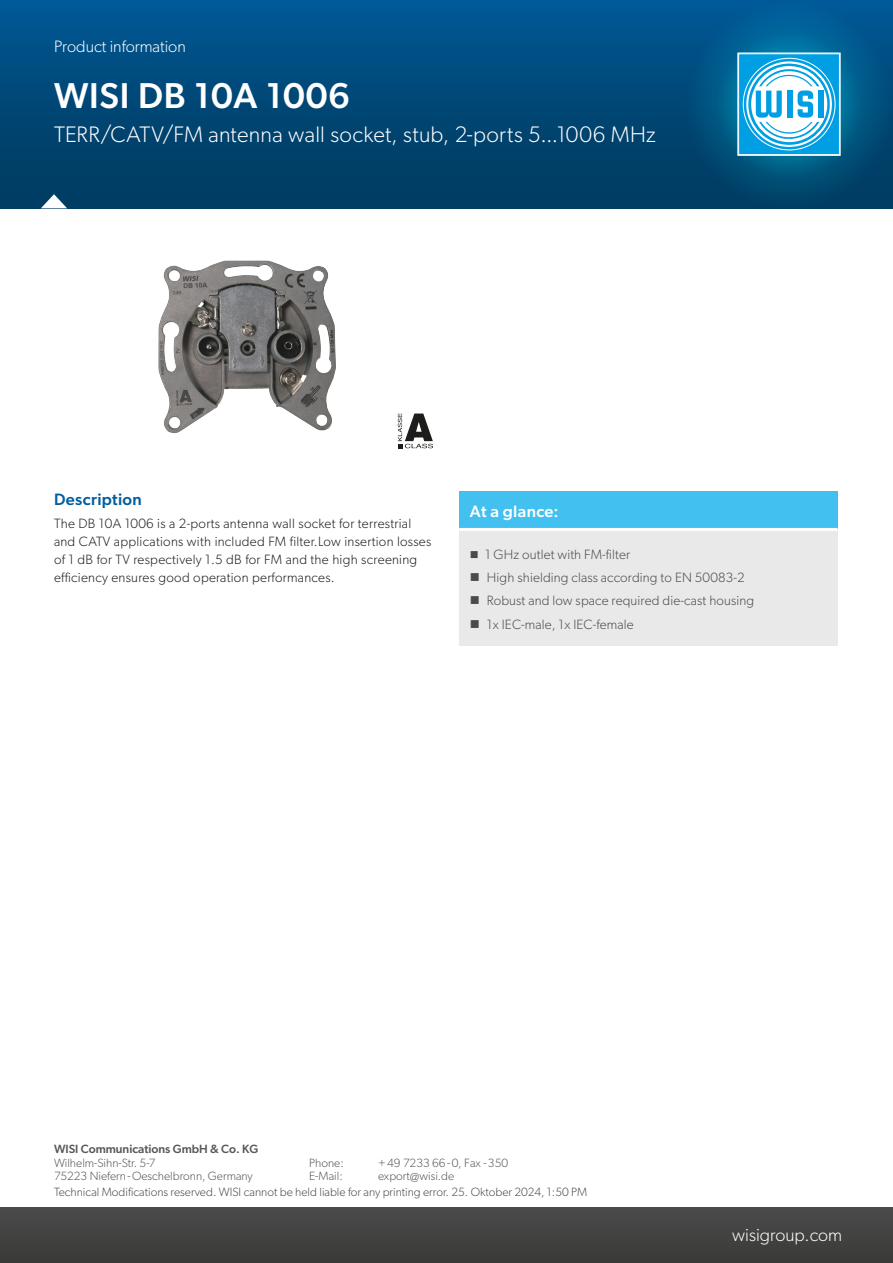
<style>
.page{position:relative;width:893px;height:1263px;background:#fff}
.page>*{position:absolute;margin:0;border:0;box-sizing:border-box;transform-origin:0 0}
.Headline_H1_24_pt{font:500 36px "Gibson";letter-spacing:.02em;color:#fff}
.Headline_H2{font:300 22.5px "Gibson";letter-spacing:.015em;color:#fff}
.t1{font:300 18px "Gibson";color:#fff}
.t2{font:300 16.5px "Gibson";color:#fff}
.Headline_H3_11_Pt{font:500 16.5px "Gibson";letter-spacing:.02em;color:#005d9f}
.Headline_H3_11_Pt-2{font:500 16.5px "Gibson";letter-spacing:.02em;color:#fff}
.Copy_neu{font:300 13.5px/18px "Gibson";letter-spacing:.02em;color:#1d1d1b}
.t3{font:300 13.5px "Gibson";letter-spacing:.01em;color:#4b4b4a}
.t4{font:300 12px "Gibson";color:#575756}
.t5{font:300 12px "Gibson";color:#4b4b4a}
.t6{font:500 12px "Gibson";color:#575756}
</style>
<div class="page">
<div style="left:0;top:0;width:893px;height:208px;background:linear-gradient(to bottom,#005794,#003a5d)"></div>
<div style="left:685px;top:0;width:208px;height:208px;background:linear-gradient(to bottom,#00609b,#004366);border-radius:50%"></div>
<svg style="left:716px;top:31px;width:146px;height:146px;background:#026792"></svg>
<div style="left:739px;top:54px;width:100px;height:101px;background:#009fe3"></div>
<svg style="left:743px;top:58px;width:93px;height:92px"></svg>
<svg style="left:744px;top:59px;width:91px;height:90px"></svg>
<svg style="left:746px;top:61px;width:86px;height:86px"></svg>
<svg style="left:748px;top:64px;width:82px;height:81px"></svg>
<svg style="left:751px;top:66px;width:76px;height:76px"></svg>
<div style="left:818px;top:91px;width:6px;height:27px;background:#009fe3"></div>
<svg style="left:756px;top:69px;width:63px;height:72px"></svg>
<div style="left:737px;top:53px;width:104px;height:103px;border:1px solid #fff"></div>
<div style="left:0;top:1208px;width:893px;height:55px;background:#424241"></div>
<svg style="left:41px;top:194px;width:26px;height:14px"></svg>
<div style="left:459px;top:491px;width:378px;height:38px;background:#42c0f0"></div>
<div style="left:459px;top:529px;width:378px;height:116px;background:#e9e9e9"></div>
<hr style="left:459px;top:528px;width:378px;height:3px;background:#fff">
<img style="left:158px;top:260px;width:275px;height:188px">
<p class="t2" style="left:54px;top:37px;width:133px">Product information</p>
<p class="Headline_H1_24_pt" style="left:54px;top:74px;width:298px">WISI DB 10A 1006</p>
<p class="Headline_H2" style="left:54px;top:121px;width:603px">TERR/CATV/FM antenna wall socket, stub, 2-ports 5...1006 MHz</p>
<p class="Headline_H3_11_Pt" style="left:54px;top:490px;width:89px">Description</p>
<p class="Copy_neu" style="left:54px;top:514px;width:379px">The DB 10A 1006 is a 2-ports antenna wall socket for terrestrial and CATV applications with included FM filter.Low insertion losses of 1 dB for TV respectively 1.5 dB for FM and the high screening efficiency ensures good operation performances.</p>
<p class="Headline_H3_11_Pt-2" style="left:470px;top:501px;width:90px">At a glance:</p>
<p class="t3" style="left:485px;top:546px;width:147px">1 GHz outlet with FM-filter</p>
<p class="t3" style="left:487px;top:569px;width:259px">High shielding class according to EN 50083-2</p>
<p class="t3" style="left:487px;top:592px;width:269px">Robust and low space required die-cast housing</p>
<p class="t3" style="left:487px;top:616px;width:148px">1x IEC-male, 1x IEC-female</p>
<p class="t6" style="left:54px;top:1142px;width:206px">WISI Communications GmbH &amp; Co. KG</p>
<p class="t4" style="left:54px;top:1155px;width:103px">Wilhelm-Sihn-Str. 5-7</p>
<p class="t4" style="left:309px;top:1155px;width:36px">Phone:</p>
<p class="t4" style="left:378px;top:1155px;width:132px">+49 7233 66-0, Fax -350</p>
<p class="t4" style="left:54px;top:1169px;width:200px">75223 Niefern-Oeschelbronn, Germany</p>
<p class="t4" style="left:309px;top:1169px;width:35px">E-Mail:</p>
<p class="t4" style="left:378px;top:1169px;width:78px">export@wisi.de</p>
<p class="t5" style="left:54px;top:1185px;width:535px">Technical Modifications reserved. WISI cannot be held liable for any printing error. 25. Oktober 2024, 1:50 PM</p>
<h3 class="t1" style="left:732px;top:1224px;width:111px">wisigroup.com</h3>
</div>
